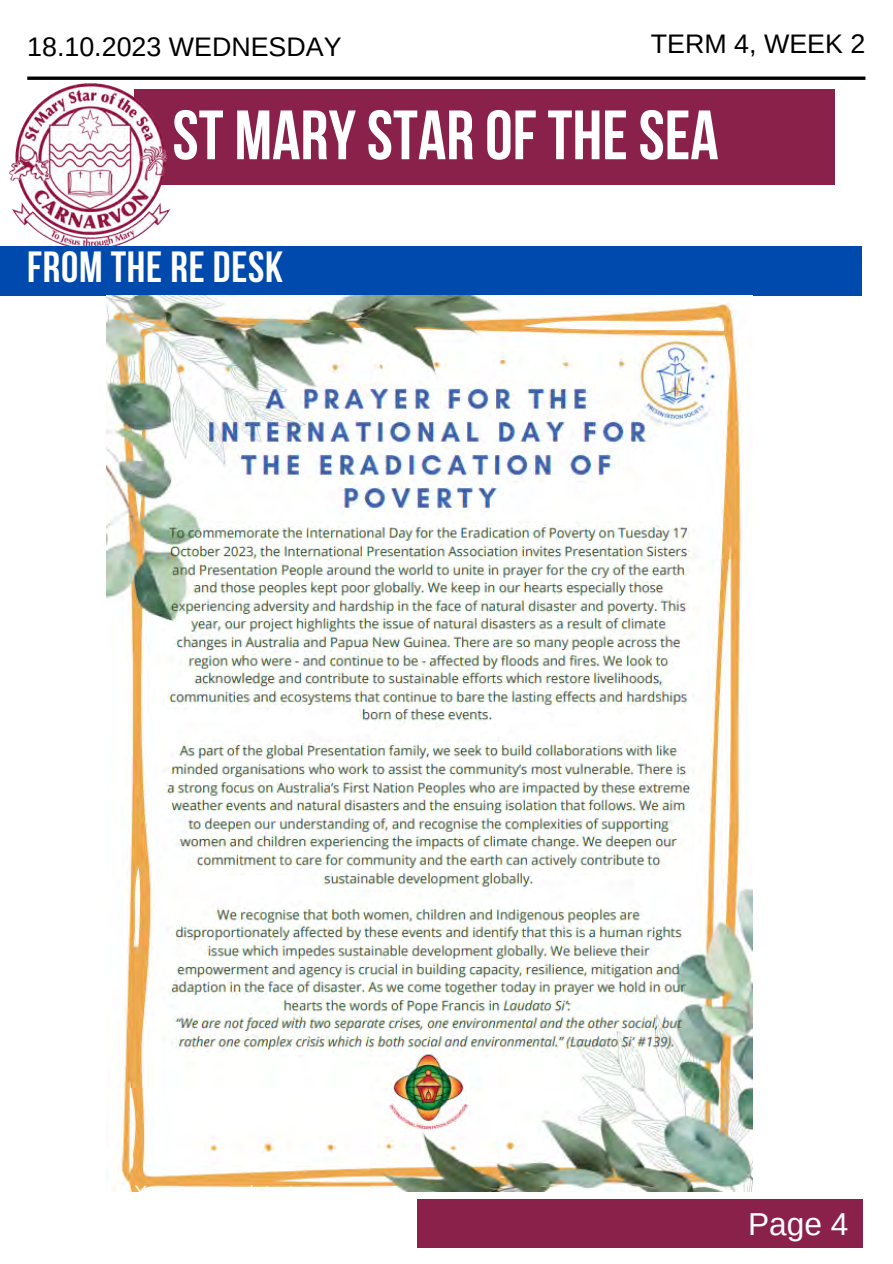
<style>
.page{position:relative;width:893px;height:1264px;background:#fff}
.page>*{position:absolute;margin:0;border:0;box-sizing:border-box;transform-origin:0 0}
.t1{font:69.6px "Bebas Neue Cyrillic";color:#fff}
.t2{font:700 43.5px "Bebas Neue";letter-spacing:.015em;color:#fff}
.t3{font:31.65px "Arimo";color:#fff}
.t4{font:26.85px "Arimo";color:#000}
</style>
<div class="page">
<div style="left:135px;top:89px;width:700px;height:95px;background:#8a214b"></div>
<svg style="left:27px;top:76px;width:838px;height:4px;background:#272727"></svg>
<div style="left:417px;top:1199px;width:445px;height:49px;background:#8a214b"></div>
<img style="left:8px;top:83px;width:166px;height:163px">
<div style="left:0;top:246px;width:861px;height:50px;background:#004aad"></div>
<img style="left:107px;top:296px;width:645px;height:895px">
<p class="t4" style="left:27px;top:32px;width:316px">18.10.2023 WEDNESDAY</p>
<p class="t4" style="left:650px;top:29px;width:216px">TERM 4, WEEK 2</p>
<p class="t1" style="left:172px;top:107px;width:547px">ST MARY STAR OF THE SEA</p>
<p class="t2" style="left:27px;top:249px;width:257px">FROM THE RE DESK</p>
<p class="t3" style="left:748px;top:1205px;width:102px">Page 4</p>
</div>
